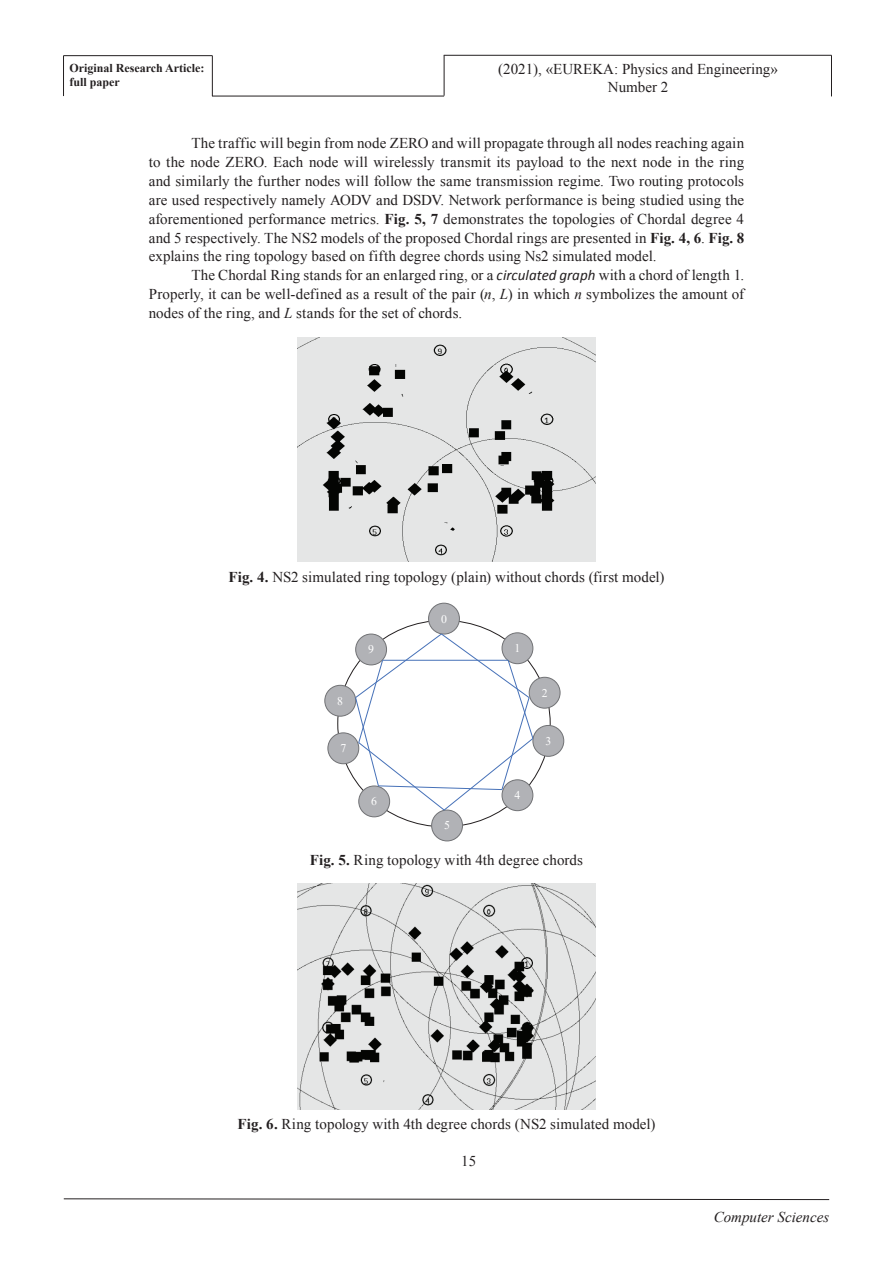
<style>
.page{position:relative;width:893px;height:1263px;background:#fff}
.page>*{position:absolute;margin:0;border:0;box-sizing:border-box;transform-origin:0 0}
.t1{font:15px/18.9px "Times New Roman";color:#231f20;text-align:justify}
.t2{font:italic 15px "Times New Roman";color:#231f20}
.t3{font:700 12px/14.4px "Times New Roman";color:#231f20}
.t4{font:11.7px "Times New Roman";color:#fff}
.s1{font-weight:700}
.s2{font-family:"Calibri";font-style:italic}
.s3{font-style:italic}
</style>
<div class="page">
<hr style="left:212px;top:56px;width:1px;height:40px;background:#231f20">
<hr style="left:444px;top:55px;width:1px;height:41px;background:#231f20">
<hr style="left:63px;top:56px;width:1px;height:40px;background:#231f20">
<hr style="left:64px;top:55px;width:148px;height:1px;background:#231f20">
<hr style="left:212px;top:96px;width:232px;height:1px;background:#231f20">
<hr style="left:444px;top:55px;width:387px;height:1px;background:#231f20">
<hr style="left:831px;top:55px;width:1px;height:41px;background:#231f20">
<svg style="left:63px;top:1198px;width:767px;height:2px;background:#908e8f"></svg>
<img style="left:298px;top:338px;width:297px;height:223px">
<div style="left:429px;top:603px;width:30px;height:31px;background:#b1b2b6;border-radius:50%"></div>
<div style="left:428px;top:603px;width:32px;height:31px;border:1px solid #717275;border-radius:50%"></div>
<div style="left:432px;top:810px;width:30px;height:31px;background:#b1b2b6;border-radius:50%"></div>
<div style="left:431px;top:809px;width:32px;height:32px;border:1px solid #717275;border-radius:50%"></div>
<div style="left:533px;top:725px;width:31px;height:31px;background:#b1b2b6;border-radius:50%"></div>
<div style="left:532px;top:725px;width:32px;height:32px;border:1px solid #717275;border-radius:50%"></div>
<div style="left:328px;top:733px;width:31px;height:31px;background:#b1b2b6;border-radius:50%"></div>
<div style="left:327px;top:732px;width:32px;height:32px;border:1px solid #717275;border-radius:50%"></div>
<div style="left:501px;top:632px;width:32px;height:32px;border:1px solid #717275;border-radius:50%"></div>
<div style="left:359px;top:786px;width:31px;height:31px;background:#b1b2b6;border-radius:50%"></div>
<div style="left:358px;top:785px;width:32px;height:32px;border:1px solid #717275;border-radius:50%"></div>
<div style="left:325px;top:685px;width:31px;height:31px;background:#b1b2b6;border-radius:50%"></div>
<div style="left:324px;top:685px;width:32px;height:32px;border:1px solid #717275;border-radius:50%"></div>
<div style="left:529px;top:677px;width:31px;height:31px;background:#b1b2b6;border-radius:50%"></div>
<div style="left:529px;top:677px;width:32px;height:32px;border:1px solid #717275;border-radius:50%"></div>
<svg style="left:355px;top:633px;width:179px;height:178px"></svg>
<hr style="left:383px;top:660px;width:125px;height:1px;background:#4671b8">
<img style="left:298px;top:884px;width:297px;height:225px">
<p class="t3" style="left:70px;top:60px;width:137px">Original Research Article: full paper</p>
<p class="t1" style="left:498px;top:60px;width:281px;line-height:18px;text-align:center">(2021), «EUREKA: Physics and Engineering»<br>Number 2</p>
<p class="t1" style="left:149px;top:134px;width:597px;text-indent:43px">The traffic will begin from node ZERO and will propagate through all nodes reaching again to the node ZERO. Each node will wirelessly transmit its payload to the next node in the ring and similarly the further nodes will follow the same transmission regime. Two routing protocols are used respectively namely AODV and DSDV. Network performance is being studied using the aforementioned performance metrics. <span class="s1">Fig. 5, 7</span> demonstrates the topologies of Chordal degree 4 and 5 respectively. The NS2 models of the proposed Chordal rings are presented in <span class="s1">Fig. 4, 6</span>. <span class="s1">Fig. 8 </span>explains the ring topology based on fifth degree chords using Ns2 simulated model.</p>
<p class="t1" style="left:149px;top:266px;width:597px;text-indent:43px">The Chordal Ring stands for an enlarged ring, or a <span class="s2">circulated graph</span> with a chord of length 1.<br>Properly, it can be well-defined as a result of the pair (<span class="s3">n</span>, <span class="s3">L</span>) in which <span class="s3">n</span> symbolizes the amount of nodes of the ring, and <span class="s3">L</span> stands for the set of chords.</p>
<p class="t1" style="left:228px;top:567px;width:437px"><span class="s1">Fig. 4.</span> NS2 simulated ring topology (plain) without chords (first model)</p>
<p class="t4" style="left:337px;top:692px;width:7px">8</p>
<p class="t4" style="left:340px;top:740px;width:7px">7</p>
<p class="t4" style="left:368px;top:641px;width:7px">9</p>
<p class="t4" style="left:371px;top:793px;width:7px">6</p>
<p class="t4" style="left:441px;top:610px;width:7px">0</p>
<p class="t4" style="left:444px;top:817px;width:7px">5</p>
<p class="t4" style="left:514px;top:640px;width:7px">1</p>
<p class="t4" style="left:514px;top:787px;width:7px">4</p>
<p class="t4" style="left:542px;top:684px;width:7px">2</p>
<p class="t4" style="left:545px;top:733px;width:7px">3</p>
<p class="t1" style="left:310px;top:850px;width:275px"><span class="s1">Fig. 5.</span> Ring topology with 4th degree chords</p>
<p class="t1" style="left:238px;top:1114px;width:419px"><span class="s1">Fig. 6.</span> Ring topology with 4th degree chords (NS2 simulated model)</p>
<p class="t1" style="left:461px;top:1151px;width:16px">15</p>
<p class="t2" style="left:714px;top:1207px;width:117px">Computer Sciences</p>
</div>
